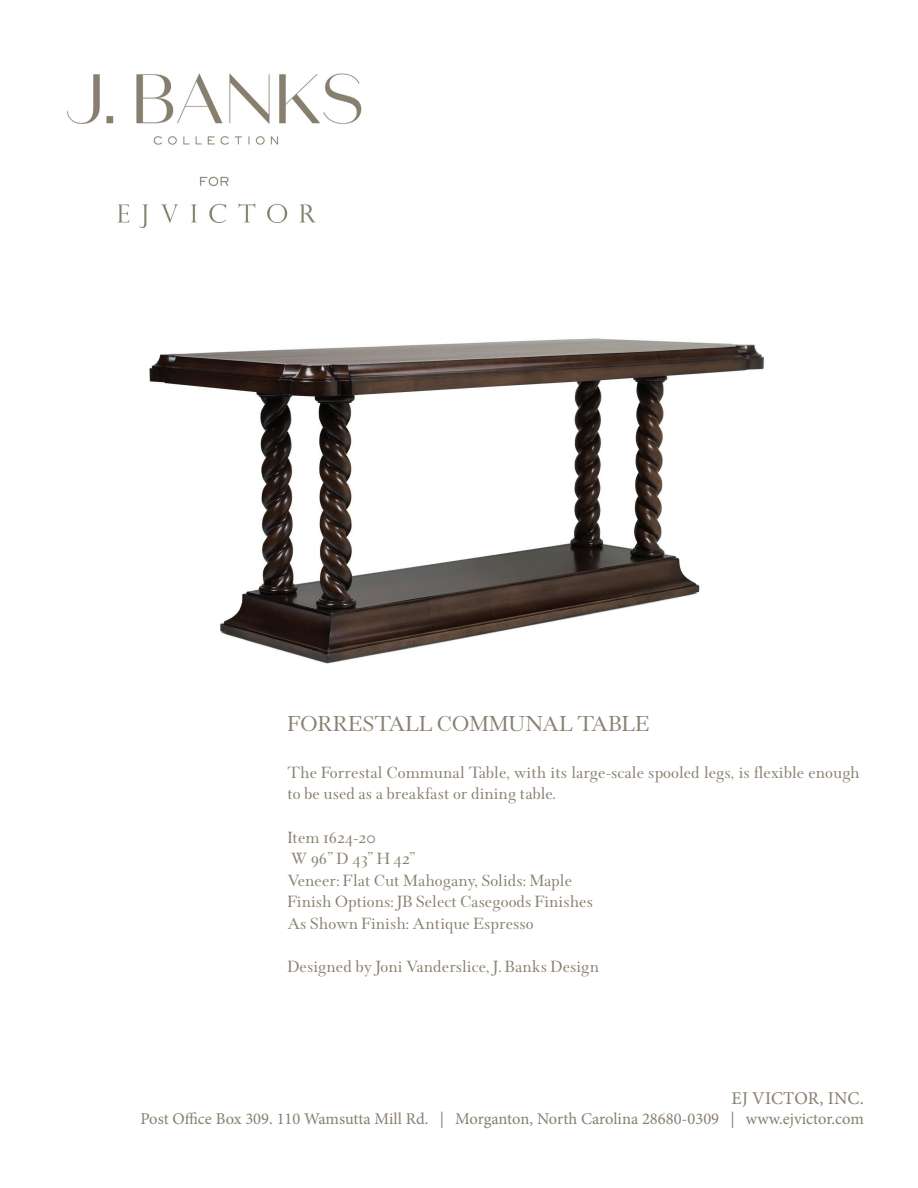
<style>
.page{position:relative;width:918px;height:1188px;background:#fff}
.page>*{position:absolute;margin:0;border:0;box-sizing:border-box;transform-origin:0 0}
.t1{font:24px "Wessex";color:#887f6f}
.t2{font:18px/21.6px "Wessex";color:#887f6f}
.t3{font:18px "Minion Pro";letter-spacing:.005em;color:#887f6f}
.t4{font:16.5px "Minion Pro";color:#887f6f}
</style>
<div class="page">
<img style="left:149px;top:338px;width:616px;height:326px">
<img style="left:67px;top:73px;width:295px;height:156px">
<p class="t1" style="left:287px;top:711px;width:364px">FORRESTALL COMMUNAL TABLE</p>
<p class="t2" style="left:287px;top:762px;width:574px">The Forrestal Communal Table, with its large-scale spooled legs, is flexible enough to be used as a breakfast or dining table.</p>
<p class="t2" style="left:287px;top:826px;width:90px">Item 1624-20</p>
<p class="t2" style="left:291px;top:848px;width:126px">W 96” D 43” H 42”</p>
<p class="t2" style="left:287px;top:870px;width:286px">Veneer: Flat Cut Mahogany, Solids: Maple</p>
<p class="t2" style="left:287px;top:891px;width:307px">Finish Options: JB Select Casegoods Finishes</p>
<p class="t2" style="left:287px;top:913px;width:248px">As Shown Finish: Antique Espresso</p>
<p class="t2" style="left:287px;top:956px;width:313px">Designed by Joni Vanderslice, J. Banks Design</p>
<p class="t3" style="left:732px;top:1086px;width:134px">EJ VICTOR, INC.</p>
<p class="t4" style="left:141px;top:1107px;width:725px">Post Office Box 309. 110 Wamsutta Mill Rd. | Morganton, North Carolina 28680-0309 | www.ejvictor.com</p>
</div>
